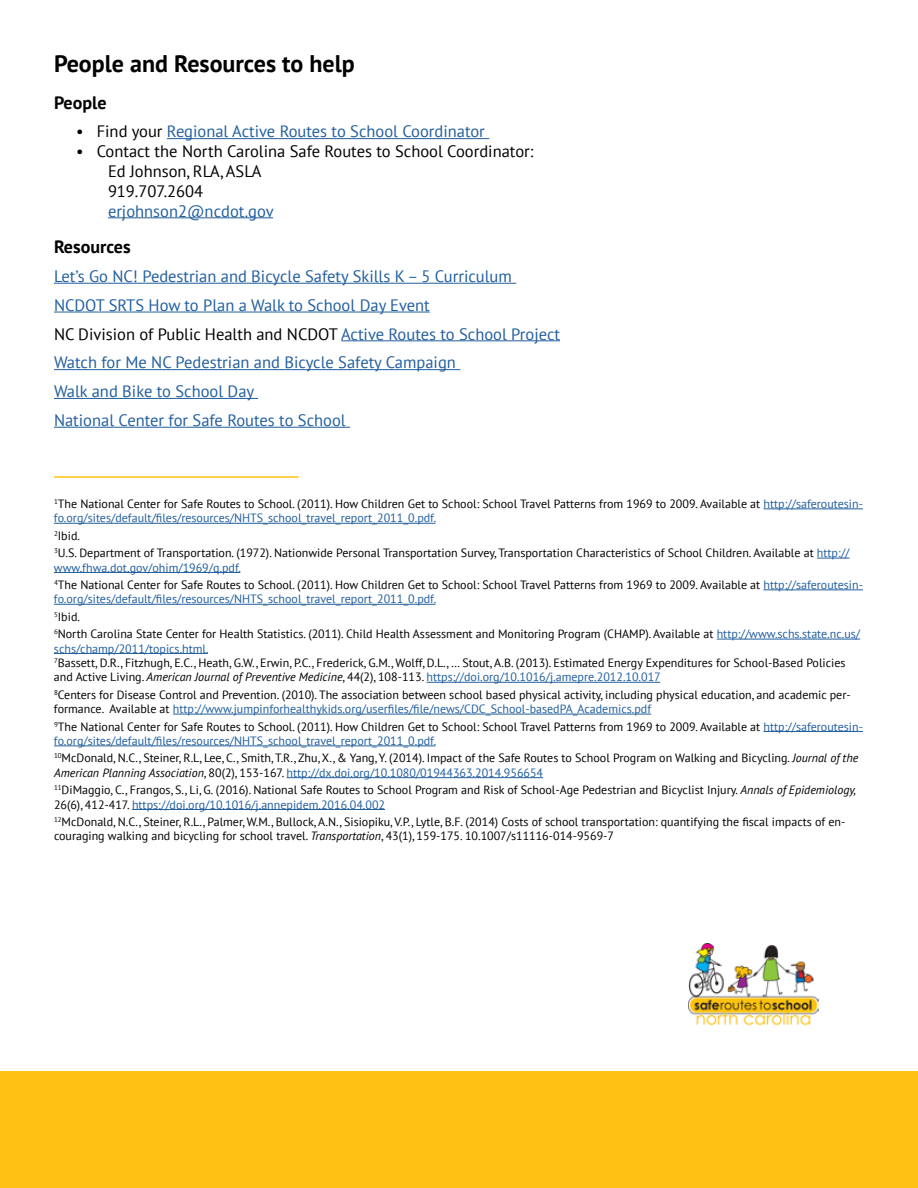
<style>
.page{position:relative;width:918px;height:1188px;background:#fff}
.page>*{position:absolute;margin:0;border:0;box-sizing:border-box;transform-origin:0 0}
.t1{font:700 24px "PT Sans";color:#000}
.t2{font:700 18px "PT Sans";color:#000}
.t3{font:16.5px/28.8px "PT Sans";color:#215e9e}
.t4{font:16.5px/19.8px "PT Sans";color:#000}
.t5{font:12px/14.4px "PT Sans";color:#000}
.s1{color:#000}
.s2{color:#215e9e}
.s3{font-style:italic}
</style>
<div class="page">
<hr style="left:167px;top:138px;width:322px;height:1px;background:#215e9e">
<hr style="left:108px;top:217px;width:165px;height:1px;background:#215e9e">
<hr style="left:54px;top:283px;width:462px;height:1px;background:#215e9e">
<hr style="left:54px;top:312px;width:376px;height:1px;background:#215e9e">
<hr style="left:341px;top:340px;width:219px;height:1px;background:#215e9e">
<hr style="left:54px;top:369px;width:406px;height:1px;background:#215e9e">
<hr style="left:54px;top:398px;width:204px;height:1px;background:#215e9e">
<hr style="left:54px;top:427px;width:296px;height:1px;background:#215e9e">
<hr style="left:764px;top:509px;width:99px;height:1px;background:#215e9e">
<hr style="left:54px;top:523px;width:381px;height:1px;background:#215e9e">
<hr style="left:817px;top:558px;width:33px;height:1px;background:#215e9e">
<hr style="left:54px;top:572px;width:186px;height:1px;background:#215e9e">
<hr style="left:764px;top:590px;width:99px;height:1px;background:#215e9e">
<hr style="left:54px;top:604px;width:381px;height:1px;background:#215e9e">
<hr style="left:717px;top:639px;width:143px;height:1px;background:#215e9e">
<hr style="left:54px;top:653px;width:154px;height:1px;background:#215e9e">
<hr style="left:427px;top:682px;width:233px;height:1px;background:#215e9e">
<hr style="left:173px;top:714px;width:478px;height:1px;background:#215e9e">
<hr style="left:764px;top:731px;width:99px;height:1px;background:#215e9e">
<hr style="left:54px;top:746px;width:381px;height:1px;background:#215e9e">
<hr style="left:287px;top:777px;width:256px;height:1px;background:#215e9e">
<hr style="left:132px;top:809px;width:253px;height:1px;background:#215e9e">
<hr style="left:54px;top:476px;width:245px;height:2px;background:#ffc212">
<div style="left:0;top:1071px;width:918px;height:117px;background:#ffc212"></div>
<img style="left:689px;top:944px;width:130px;height:82px">
<h1 class="t1" style="left:54px;top:48px;width:302px">People and Resources to help</h1>
<h2 class="t2" style="left:54px;top:90px;width:54px">People</h2>
<h3 class="t3" style="left:76px;top:117px;width:410px"><span class="s1">• Find your</span> Regional Active Routes to School Coordinator</h3>
<h3 class="t4" style="left:108px;top:141px;width:427px;text-indent:-32px">• Contact the North Carolina Safe Routes to School Coordinator:<br>Ed Johnson, RLA, ASLA<br>919.707.2604</h3>
<h3 class="t3" style="left:108px;top:196px;width:167px">erjohnson2@ncdot.gov</h3>
<h2 class="t2" style="left:54px;top:235px;width:78px">Resources</h2>
<p class="t3" style="left:54px;top:261px;width:508px">Let’s Go NC! Pedestrian and Bicycle Safety Skills K – 5 Curriculum NCDOT SRTS How to Plan a Walk to School Day Event<br><span class="s1">NC Division of Public Health and NCDOT</span> Active Routes to School Project Watch for Me NC Pedestrian and Bicycle Safety Campaign<br>Walk and Bike to School Day<br>National Center for Safe Routes to School</p>
<p class="t5" style="left:54px;top:496px;width:811px"><sup>1</sup>The National Center for Safe Routes to School. (2011). How Children Get to School: School Travel Patterns from 1969 to 2009. Available at <span class="s2">http://saferoutesin&shy;fo.org/sites/default/files/resources/NHTS_school_travel_report_2011_0.pdf.</span></p>
<p class="t5" style="left:54px;top:527px;width:797px;line-height:17.4px"><sup>2</sup>Ibid.<br><sup>3</sup>U.S. Department of Transportation. (1972). Nationwide Personal Transportation Survey, Transportation Characteristics of School Children. Available at <span class="s2">http://</span></p>
<p class="t5" style="left:54px;top:558px;width:811px;line-height:17.4px"><span class="s2">www.fhwa.dot.gov/ohim/1969/q.pdf.<br></span><sup>4</sup>The National Center for Safe Routes to School. (2011). How Children Get to School: School Travel Patterns from 1969 to 2009. Available at <span class="s2">http://saferoutesin-</span></p>
<p class="t5" style="left:54px;top:590px;width:808px;line-height:17.4px"><span class="s2">fo.org/sites/default/files/resources/NHTS_school_travel_report_2011_0.pdf.<br></span><sup>5</sup>Ibid.<br><sup>6</sup>North Carolina State Center for Health Statistics. (2011). Child Health Assessment and Monitoring Program (CHAMP). Available at <span class="s2">http://www.schs.state.nc.us/</span></p>
<p class="t5" style="left:54px;top:641px;width:793px"><span class="s2">schs/champ/2011/topics.html.<br></span><sup>7</sup>Bassett, D.R., Fitzhugh, E.C., Heath, G.W., Erwin, P.C., Frederick, G.M., Wolff, D.L., … Stout, A.B. (2013). Estimated Energy Expenditures for School-Based Policies and Active Living. <span class="s3">American Journal of Preventive Medicine</span>, 44(2), 108-113. <span class="s2">https://doi.org/10.1016/j.amepre.2012.10.017</span></p>
<p class="t5" style="left:54px;top:687px;width:798px"><sup>8</sup>Centers for Disease Control and Prevention. (2010). The association between school based physical activity, including physical education, and academic per&shy;formance. Available at <span class="s2">http://www.jumpinforhealthykids.org/userfiles/file/news/CDC_School-basedPA_Academics.pdf</span></p>
<p class="t5" style="left:54px;top:719px;width:811px"><sup>9</sup>The National Center for Safe Routes to School. (2011). How Children Get to School: School Travel Patterns from 1969 to 2009. Available at <span class="s2">http://saferoutesin&shy;fo.org/sites/default/files/resources/NHTS_school_travel_report_2011_0.pdf.</span></p>
<p class="t5" style="left:54px;top:751px;width:806px"><sup>10</sup>McDonald, N.C., Steiner, R.L, Lee, C., Smith, T.R., Zhu, X., &amp; Yang, Y. (2014). Impact of the Safe Routes to School Program on Walking and Bicycling. <span class="s3">Journal of the<br>American Planning Association</span>, 80(2), 153-167. <span class="s2">http://dx.doi.org/10.1080/01944363.2014.956654</span></p>
<p class="t5" style="left:54px;top:782px;width:804px"><sup>11</sup>DiMaggio, C., Frangos, S., Li, G. (2016). National Safe Routes to School Program and Risk of School-Age Pedestrian and Bicyclist Injury. <span class="s3">Annals of Epidemiology,<br></span>26(6), 412-417. <span class="s2">https://doi.org/10.1016/j.annepidem.2016.04.002</span></p>
<p class="t5" style="left:54px;top:814px;width:793px"><sup>12</sup>McDonald, N.C., Steiner, R.L., Palmer, W.M., Bullock, A.N., Sisiopiku, V.P., Lytle, B.F. (2014) Costs of school transportation: quantifying the fiscal impacts of en&shy;couraging walking and bicycling for school travel. <span class="s3">Transportation</span>, 43(1), 159-175. 10.1007/s11116-014-9569-7</p>
</div>
